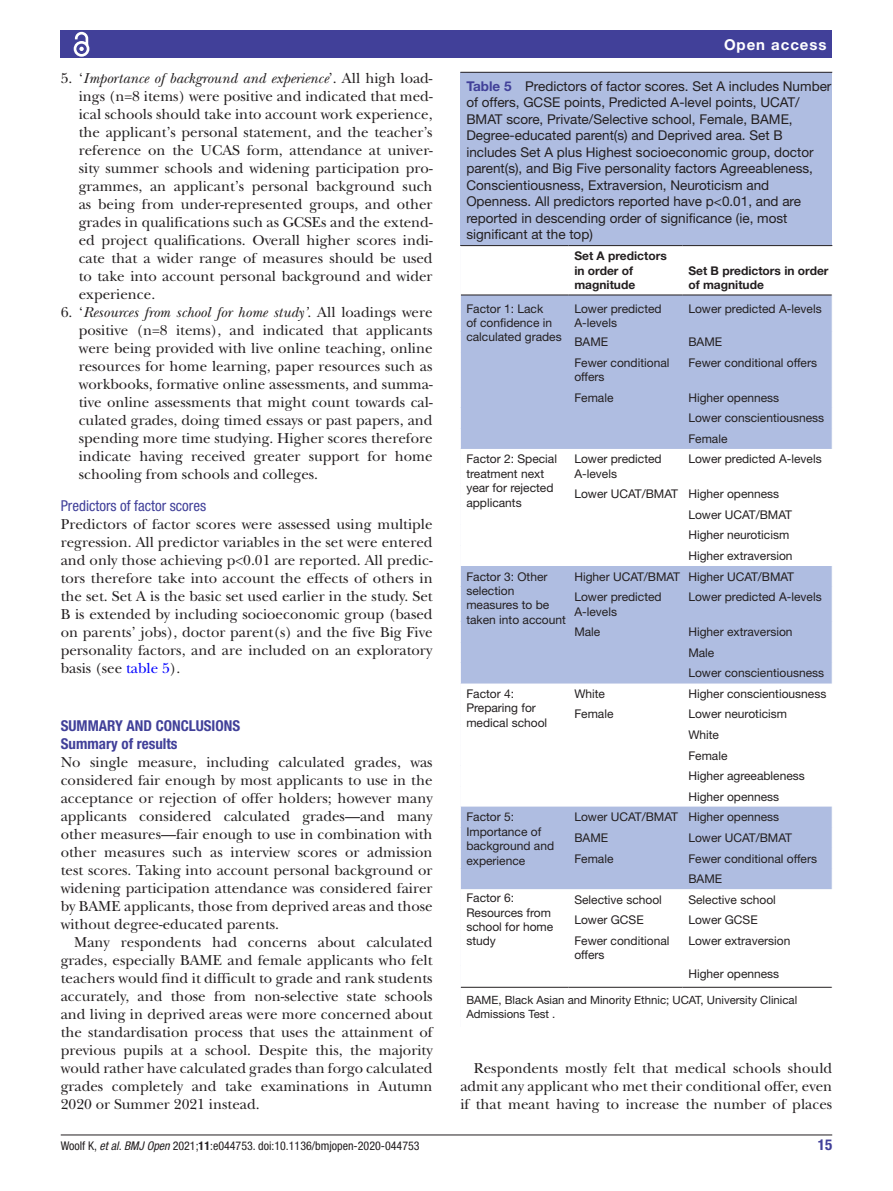
<style>
.page{position:relative;width:893px;height:1191px;background:#fff}
.page>*{position:absolute;margin:0;border:0;box-sizing:border-box;transform-origin:0 0}
.t1{font:15px/18px "New Baskerville";color:#231f20;text-align:justify}
.t2{font:700 condensed 15px/18px "Helvetica Neue LT Std";color:#414099}
.t3{font:condensed 15px "Helvetica Neue LT Std";color:#414099}
.t4{font:700 15px "Helvetica Neue LT Std";letter-spacing:.065em;color:#fff}
.t5{font:13.5px/16.5px "Helvetica Neue LT Std";color:#231f20}
.t6{font:12px/14.4px "Helvetica Neue LT Std";color:#231f20}
.t7{font:condensed 12px "Helvetica Neue LT Std";color:#231f20}
.t8{font:700 12px/14.4px "Helvetica Neue LT Std";color:#231f20}
.t9{font:11.4px/13.6px "Helvetica Neue LT Std";color:#231f20}
.s1{font-style:italic}
.s2{color:#00f}
.s3{font-weight:700;color:#414099}
.s4{font-weight:700}
</style>
<div class="page">
<hr style="left:61px;top:1134px;width:771px;height:1px;background:#231f20">
<div style="left:61px;top:31px;width:771px;height:27px;background:#414099"></div>
<svg style="left:73px;top:31px;width:17px;height:26px"></svg>
<div style="left:460px;top:73px;width:372px;height:954px;background:#afbde1"></div>
<hr style="left:460px;top:72px;width:372px;height:1px;background:#231f20">
<div style="left:461px;top:246px;width:371px;height:781px;background:#fff"></div>
<svg style="left:461px;top:296px;width:371px;height:593px"></svg>
<hr style="left:460px;top:245px;width:108px;height:1px;background:#231f20">
<hr style="left:460px;top:295px;width:108px;height:1px;background:#231f20">
<hr style="left:568px;top:245px;width:114px;height:1px;background:#231f20">
<hr style="left:568px;top:295px;width:114px;height:1px;background:#231f20">
<hr style="left:682px;top:245px;width:150px;height:1px;background:#231f20">
<hr style="left:682px;top:295px;width:150px;height:1px;background:#231f20">
<hr style="left:460px;top:987px;width:108px;height:1px;background:#231f20">
<hr style="left:568px;top:987px;width:114px;height:1px;background:#231f20">
<hr style="left:682px;top:987px;width:150px;height:1px;background:#231f20">
<hr style="left:460px;top:246px;width:1px;height:49px;background:#fff">
<hr style="left:460px;top:295px;width:1px;height:36px;background:#fff">
<svg style="left:460px;top:331px;width:1px;height:21px"></svg>
<hr style="left:460px;top:352px;width:1px;height:35px;background:#fff">
<svg style="left:460px;top:387px;width:1px;height:62px"></svg>
<hr style="left:460px;top:449px;width:1px;height:35px;background:#fff">
<svg style="left:460px;top:484px;width:1px;height:102px"></svg>
<hr style="left:460px;top:586px;width:1px;height:35px;background:#fff">
<svg style="left:460px;top:621px;width:1px;height:309px"></svg>
<hr style="left:460px;top:930px;width:1px;height:35px;background:#fff">
<svg style="left:460px;top:965px;width:1px;height:22px"></svg>
<hr style="left:460px;top:987px;width:1px;height:40px;background:#fff">
<hr style="left:466px;top:1017px;width:366px;height:1px;background:#fff">
<p class="t1" style="left:79px;top:69px;width:355px;text-indent:-18px">5. ‘<span class="s1">Importance of background and experience</span>’. All high load&shy;ings (n=8 items) were positive and indicated that med&shy;ical schools should take into account work experience, the applicant’s personal statement, and the teacher’s reference on the UCAS form, attendance at univer&shy;sity summer schools and widening participation pro&shy;grammes, an applicant’s personal background such as being from under-represented groups, and other grades in qualifications such as GCSEs and the extend&shy;ed project qualifications. Overall higher scores indi&shy;cate that a wider range of measures should be used to take into account personal background and wider experience.</p>
<p class="t1" style="left:79px;top:303px;width:355px;text-indent:-18px">6. ‘<span class="s1">Resources from school for home study’</span>. All loadings were positive (n=8 items), and indicated that applicants were being provided with live online teaching, online resources for home learning, paper resources such as workbooks, formative online assessments, and summa&shy;tive online assessments that might count towards cal&shy;culated grades, doing timed essays or past papers, and spending more time studying. Higher scores therefore indicate having received greater support for home schooling from schools and colleges.</p>
<p class="t3" style="left:61px;top:497px;width:147px">Predictors of factor scores</p>
<p class="t1" style="left:61px;top:515px;width:373px">Predictors of factor scores were assessed using multiple regression. All predictor variables in the set were entered and only those achieving p&lt;0.01 are reported. All predic&shy;tors therefore take into account the effects of others in the set. Set A is the basic set used earlier in the study. Set B is extended by including socioeconomic group (based on parents’ jobs), doctor parent(s) and the five Big Five personality factors, and are included on an exploratory basis (see <span class="s2">table 5</span>).</p>
<p class="t2" style="left:61px;top:716px;width:181px">SUMMARY AND CONCLUSIONS<br>Summary of results</p>
<p class="t1" style="left:61px;top:753px;width:373px">No single measure, including calculated grades, was considered fair enough by most applicants to use in the acceptance or rejection of offer holders; however many applicants considered calculated grades—and many other measures—fair enough to use in combination with other measures such as interview scores or admission test scores. Taking into account personal background or widening participation attendance was considered fairer by BAME applicants, those from deprived areas and those without degree-educated parents.</p>
<p class="t1" style="left:61px;top:933px;width:373px;text-indent:14px">Many respondents had concerns about calculated grades, especially BAME and female applicants who felt teachers would find it difficult to grade and rank students accurately, and those from non-selective state schools and living in deprived areas were more concerned about the standardisation process that uses the attainment of previous pupils at a school. Despite this, the majority would rather have calculated grades than forgo calculated grades completely and take examinations in Autumn 2020 or Summer 2021 instead.</p>
<p class="t4" style="left:724px;top:35px;width:104px">Open access</p>
<p class="t5" style="left:466px;top:77px;width:367px"><span class="s3">Table 5</span> Predictors of factor scores. Set A includes Number of offers, GCSE points, Predicted A-level points, UCAT/ BMAT score, Private/Selective school, Female, BAME, Degree-educated parent(s) and Deprived area. Set B includes Set A plus Highest socioeconomic group, doctor parent(s), and Big Five personality factors Agreeableness, Conscientiousness, Extraversion, Neuroticism and Openness. All predictors reported have p&lt;0.01, and are reported in descending order of significance (ie, most significant at the top)</p>
<p class="t8" style="left:574px;top:248px;width:94px">Set A predictors in order of magnitude</p>
<p class="t8" style="left:688px;top:263px;width:142px">Set B predictors in order of magnitude</p>
<p class="t6" style="left:466px;top:301px;width:97px">Factor 1: Lack<br>of confidence in calculated grades</p>
<p class="t6" style="left:574px;top:301px;width:89px">Lower predicted<br>A-levels</p>
<p class="t6" style="left:688px;top:301px;width:135px">Lower predicted A-levels</p>
<p class="t6" style="left:574px;top:334px;width:35px">BAME</p>
<p class="t6" style="left:688px;top:334px;width:35px">BAME</p>
<p class="t6" style="left:574px;top:355px;width:97px">Fewer conditional offers</p>
<p class="t6" style="left:688px;top:355px;width:130px">Fewer conditional offers</p>
<p class="t6" style="left:574px;top:390px;width:41px">Female</p>
<p class="t6" style="left:688px;top:387px;width:137px;line-height:20.5px">Higher openness<br>Lower conscientiousness<br>Female</p>
<p class="t6" style="left:466px;top:452px;width:92px">Factor 2: Special treatment next year for rejected applicants</p>
<p class="t6" style="left:574px;top:452px;width:89px">Lower predicted<br>A-levels</p>
<p class="t6" style="left:688px;top:452px;width:135px">Lower predicted A-levels</p>
<p class="t6" style="left:688px;top:483px;width:106px;line-height:20.5px;text-indent:-114px">Lower UCAT/BMAT Higher openness<br>Lower UCAT/BMAT<br>Higher neuroticism<br>Higher extraversion</p>
<p class="t6" style="left:466px;top:569px;width:101px">Factor 3: Other selection measures to be taken into account</p>
<p class="t6" style="left:574px;top:566px;width:221px;line-height:20.5px">Higher UCAT/BMAT Higher UCAT/BMAT<br>Lower predicted</p>
<p class="t6" style="left:688px;top:589px;width:135px">Lower predicted A-levels</p>
<p class="t6" style="left:574px;top:604px;width:44px">A-levels</p>
<p class="t6" style="left:574px;top:624px;width:28px">Male</p>
<p class="t6" style="left:688px;top:621px;width:137px;line-height:20.5px">Higher extraversion<br>Male<br>Lower conscientiousness</p>
<p class="t6" style="left:466px;top:686px;width:82px">Factor 4:<br>Preparing for medical school</p>
<p class="t6" style="left:574px;top:686px;width:32px">White</p>
<p class="t6" style="left:688px;top:686px;width:140px">Higher conscientiousness</p>
<p class="t6" style="left:574px;top:707px;width:41px">Female</p>
<p class="t6" style="left:688px;top:704px;width:118px;line-height:20.5px">Lower neuroticism<br>White<br>Female<br>Higher agreeableness<br>Higher openness</p>
<p class="t6" style="left:466px;top:809px;width:89px">Factor 5:<br>Importance of background and experience</p>
<p class="t6" style="left:574px;top:806px;width:206px;line-height:20.5px">Lower UCAT/BMAT Higher openness<br>BAME</p>
<p class="t6" style="left:688px;top:830px;width:105px">Lower UCAT/BMAT</p>
<p class="t6" style="left:574px;top:851px;width:41px">Female</p>
<p class="t6" style="left:688px;top:847px;width:130px;line-height:20.5px">Fewer conditional offers<br>BAME</p>
<p class="t6" style="left:466px;top:890px;width:88px">Factor 6:<br>Resources from school for home study</p>
<p class="t6" style="left:574px;top:892px;width:89px">Selective school</p>
<p class="t6" style="left:688px;top:892px;width:89px">Selective school</p>
<p class="t6" style="left:574px;top:912px;width:71px">Lower GCSE</p>
<p class="t6" style="left:688px;top:912px;width:71px">Lower GCSE</p>
<p class="t6" style="left:574px;top:933px;width:97px">Fewer conditional offers</p>
<p class="t6" style="left:688px;top:933px;width:103px">Lower extraversion</p>
<p class="t6" style="left:688px;top:966px;width:92px">Higher openness</p>
<p class="t9" style="left:466px;top:993px;width:332px">BAME, Black Asian and Minority Ethnic; UCAT, University Clinical<br>Admissions Test .</p>
<p class="t1" style="left:460px;top:1059px;width:373px;text-indent:14px">Respondents mostly felt that medical schools should admit any applicant who met their conditional offer, even if that meant having to increase the number of places</p>
<p class="t7" style="left:61px;top:1138px;width:360px">Woolf K, <span class="s1">et al</span>. <span class="s1">BMJ Open</span> 2021;<span class="s4">11</span>:e044753. doi:10.1136/bmjopen-2020-044753</p>
<p class="t2" style="left:818px;top:1135px;width:16px">15</p>
</div>
